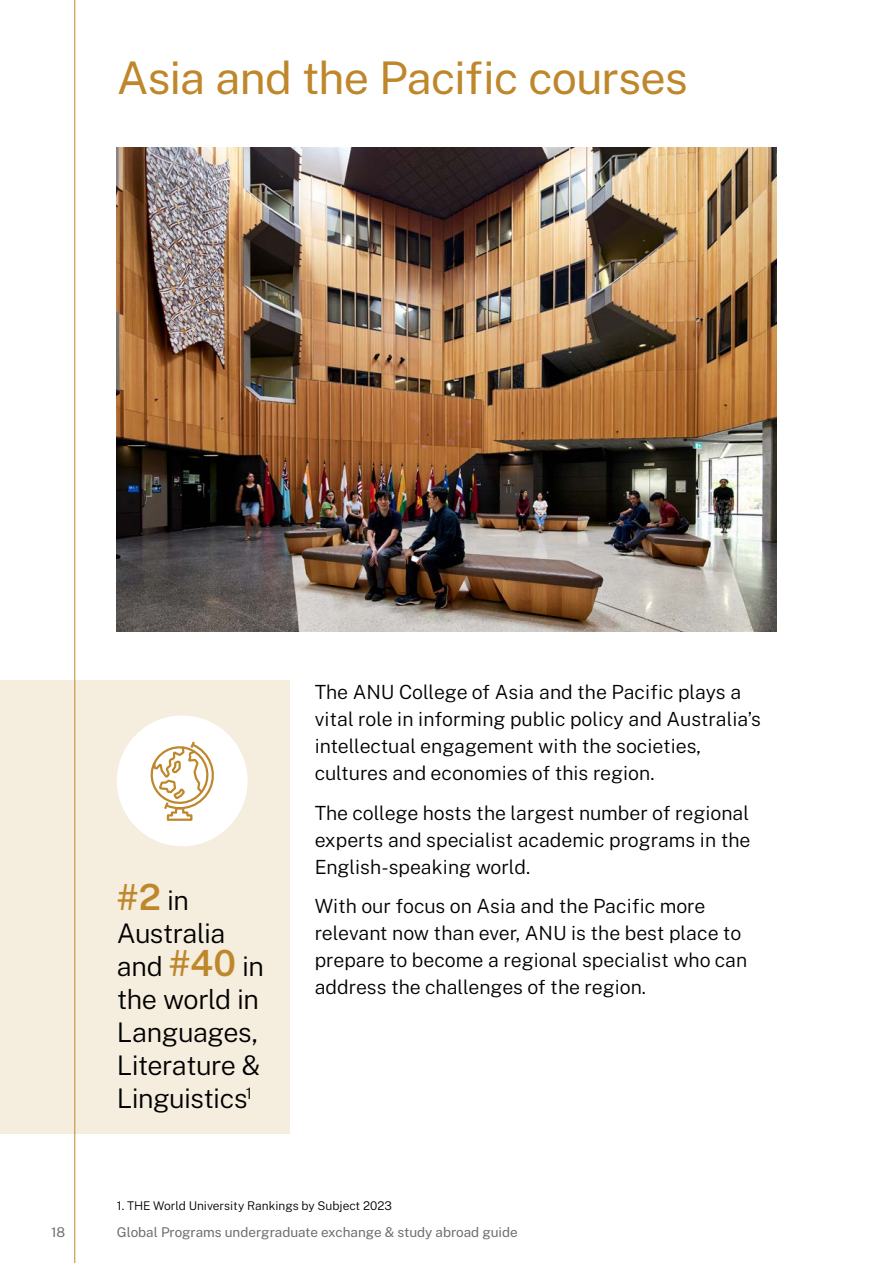
<style>
.page{position:relative;width:893px;height:1263px;background:#fff}
.page>*{position:absolute;margin:0;border:0;box-sizing:border-box;transform-origin:0 0}
.H2{font:45px "Public Sans";letter-spacing:-.02em;color:#bf872b}
.Substat{font:600 36px "Public Sans";color:#bf872b}
.Substat-2{font:300 27px/33px "Public Sans";letter-spacing:-.025em;color:#000}
.copy_12_18{font:300 19.5px/27px "Public Sans";color:#000}
.t1{font:13.5px "Public Sans";color:#6d6e71}
.Reference{font:300 12px "Public Sans";color:#000}
.s1{font-weight:300;font-size:27px;color:#000}
.s2{font-weight:600;font-size:36px;color:#bf872b}
</style>
<div class="page">
<img style="left:117px;top:148px;width:659px;height:483px">
<div style="left:0;top:680px;width:289px;height:454px;background:#f5edde"></div>
<div style="left:117px;top:715px;width:131px;height:131px;background:#fff;border-radius:50%"></div>
<svg style="left:150px;top:741px;width:64px;height:80px"></svg>
<hr style="left:74px;top:0;width:1px;height:1263px;background:#bf872b">
<h2 class="H2" style="left:117px;top:45px;width:573px">Asia and the Pacific courses</h2>
<p class="t1" style="left:51px;top:1223px;width:16px">18</p>
<h2 class="Substat" style="left:117px;top:871px;width:74px">#2 <span class="s1">in</span></h2>
<h2 class="Substat-2" style="left:117px;top:915px;width:149px">Australia and <span class="s2">#40</span> in the world in<br>Languages,<br>Literature &amp;<br>Linguistics<sup>1</sup></h2>
<p class="copy_12_18" style="left:315px;top:677px;width:448px">The ANU College of Asia and the Pacific plays a vital role in informing public policy and Australia’s intellectual engagement with the societies, cultures and economies of this region.</p>
<p class="copy_12_18" style="left:315px;top:798px;width:437px;text-align:justify">The college hosts the largest number of regional experts and specialist academic programs in the English‑speaking world.</p>
<p class="copy_12_18" style="left:315px;top:892px;width:434px">With our focus on Asia and the Pacific more relevant now than ever, ANU is the best place to prepare to become a regional specialist who can address the challenges of the region.</p>
<p class="Reference" style="left:117px;top:1197px;width:276px">1. THE World University Rankings by Subject 2023</p>
<p class="t1" style="left:117px;top:1223px;width:402px">Global Programs undergraduate exchange &amp; study abroad guide</p>
</div>
